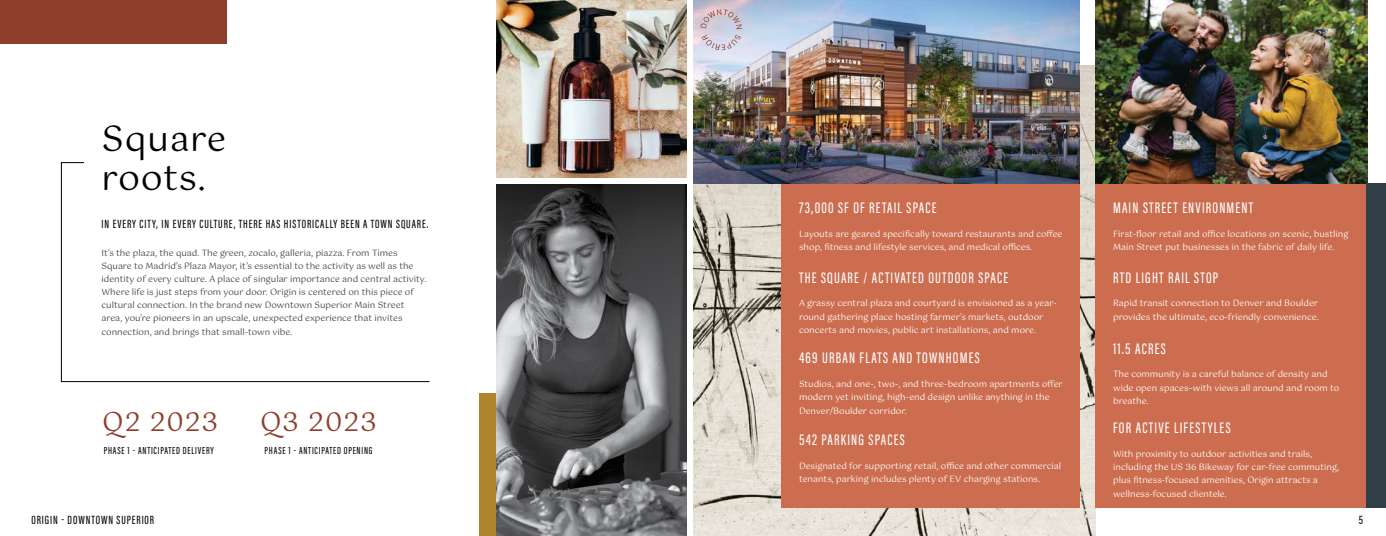
<style>
.page{position:relative;width:1386px;height:536px;background:#fff}
.page>*{position:absolute;margin:0;border:0;box-sizing:border-box;transform-origin:0 0}
.t1{font:35px/38.5px "Gotu";letter-spacing:.02em;color:#000}
.t2{font:26.25px "Gotu";letter-spacing:.035em;color:#903e2c}
.t3{font:15.75px "Acumin Variable Concept";letter-spacing:.075em;color:#fff}
.t4{font:12.25px "Acumin Variable Concept";letter-spacing:.075em;color:#000}
.t5{font:10.5px "Acumin Variable Concept";letter-spacing:.075em;color:#000}
.t6{font:8.75px/13.1px "Gotu";color:#fff}
.t7{font:8.75px/13.1px "Gotu";color:#414042}
</style>
<div class="page">
<img style="left:693px;top:65px;width:402px;height:471px">
<div style="left:781px;top:0;width:299px;height:507px;background:#cc6d4f"></div>
<div style="left:1095px;top:0;width:272px;height:507px;background:#cc6d4f"></div>
<img style="left:1095px;top:0;width:272px;height:183px">
<img style="left:693px;top:0;width:387px;height:183px">
<div style="left:1367px;top:183px;width:19px;height:324px;background:#313e48"></div>
<svg style="left:700px;top:9px;width:42px;height:20px"></svg>
<svg style="left:702px;top:35px;width:39px;height:15px"></svg>
<div style="left:479px;top:393px;width:17px;height:143px;background:#ae852d"></div>
<svg style="left:61px;top:162px;width:369px;height:220px"></svg>
<div style="left:0;top:0;width:227px;height:43px;background:#903e2c"></div>
<img style="left:496px;top:185px;width:191px;height:351px">
<img style="left:496px;top:0;width:191px;height:178px">
<h1 class="t1" style="left:102px;top:120px;width:126px">Square roots.</h1>
<h3 class="t4" style="left:102px;top:216px;width:329px">IN EVERY CITY, IN EVERY CULTURE, THERE HAS HISTORICALLY BEEN A TOWN SQUARE.</h3>
<p class="t7" style="left:102px;top:246px;width:326px">It’s the plaza, the quad. The green, zocalo, galleria, piazza. From Times Square to Madrid’s Plaza Mayor, it’s essential to the activity as well as the identity of every culture. A place of singular importance and central activity.<br>Where life is just steps from your door. Origin is centered on this piece of cultural connection. In the brand new Downtown Superior Main Street area, you’re pioneers in an upscale, unexpected experience that invites connection, and brings that small-town vibe.</p>
<h2 class="t2" style="left:102px;top:406px;width:118px">Q2 2023</h2>
<h2 class="t2" style="left:260px;top:406px;width:118px">Q3 2023</h2>
<p class="t5" style="left:104px;top:443px;width:112px">PHASE 1 - ANTICIPATED DELIVERY</p>
<p class="t5" style="left:265px;top:443px;width:109px">PHASE 1 - ANTICIPATED OPENING</p>
<h3 class="t3" style="left:799px;top:197px;width:139px">73,000 SF OF RETAIL SPACE</h3>
<p class="t6" style="left:799px;top:227px;width:265px">Layouts are geared specifically toward restaurants and coffee shop, fitness and lifestyle services, and medical offices.</p>
<h3 class="t3" style="left:799px;top:266px;width:211px">THE SQUARE / ACTIVATED OUTDOOR SPACE</h3>
<p class="t6" style="left:799px;top:297px;width:259px">A grassy central plaza and courtyard is envisioned as a year&shy;round gathering place hosting farmer’s markets, outdoor concerts and movies, public art installations, and more.</p>
<h3 class="t3" style="left:799px;top:347px;width:182px">469 URBAN FLATS AND TOWNHOMES</h3>
<p class="t6" style="left:799px;top:377px;width:265px">Studios, and one-, two-, and three-bedroom apartments offer modern yet inviting, high-end design unlike anything in the<br>Denver/Boulder corridor.</p>
<h3 class="t3" style="left:799px;top:428px;width:107px">542 PARKING SPACES</h3>
<p class="t6" style="left:799px;top:459px;width:264px">Designated for supporting retail, office and other commercial tenants, parking includes plenty of EV charging stations.</p>
<h3 class="t3" style="left:1113px;top:197px;width:142px">MAIN STREET ENVIRONMENT</h3>
<p class="t6" style="left:1113px;top:227px;width:237px">First-floor retail and office locations on scenic, bustling<br>Main Street put businesses in the fabric of daily life.</p>
<h3 class="t3" style="left:1113px;top:266px;width:107px">RTD LIGHT RAIL STOP</h3>
<p class="t6" style="left:1113px;top:297px;width:207px">Rapid transit connection to Denver and Boulder provides the ultimate, eco-friendly convenience.</p>
<h3 class="t3" style="left:1113px;top:337px;width:54px">11.5 ACRES</h3>
<p class="t6" style="left:1113px;top:368px;width:228px">The community is a careful balance of density and wide open spaces–with views all around and room to breathe.</p>
<h3 class="t3" style="left:1113px;top:417px;width:119px">FOR ACTIVE LIFESTYLES</h3>
<p class="t6" style="left:1113px;top:447px;width:228px">With proximity to outdoor activities and trails, including the US 36 Bikeway for car-free commuting, plus fitness-focused amenities, Origin attracts a wellness-focused clientele.</p>
<h3 class="t4" style="left:32px;top:511px;width:124px">ORIGIN - DOWNTOWN SUPERIOR</h3>
<h3 class="t4" style="left:1359px;top:511px;width:6px">5</h3>
</div>
